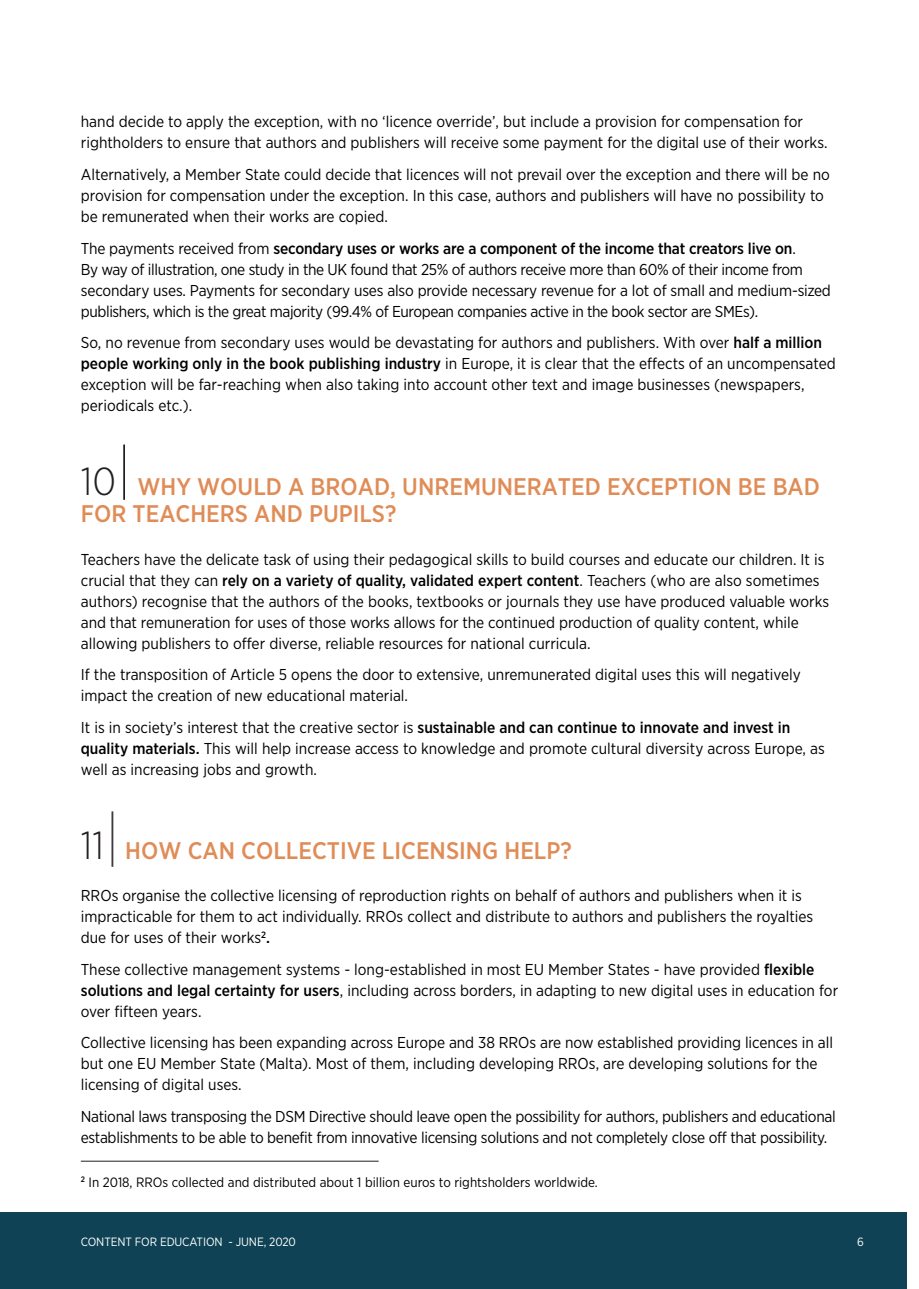
<style>
.page{position:relative;width:919px;height:1289px;background:#fff}
.page>*{position:absolute;margin:0;border:0;box-sizing:border-box;transform-origin:0 0}
.t1{font:300 39px "Gotham Narrow";color:#231f20}
.t2{font:500 24px/27px "Gotham Narrow";color:#e08c57}
.t3{font:15.75px/21px "Gotham Narrow";color:#000}
.t4{font:15.75px/21px "Gotham Narrow";letter-spacing:-.025em;color:#000}
.t5{font:15.75px/21px "Gotham Narrow";letter-spacing:-.02em;color:#000}
.t6{font:13.5px "Gotham Narrow";color:#000}
.t7{font:12px "Gotham Narrow";letter-spacing:-.01em;color:#fff}
.s1{font-weight:500}
</style>
<div class="page">
<hr style="left:123px;top:444px;width:1px;height:56px;background:#231f20">
<hr style="left:124px;top:444px;width:1px;height:56px;background:#231f20">
<hr style="left:112px;top:811px;width:1px;height:55px;background:#231f20">
<hr style="left:81px;top:1160px;width:297px;height:1px;background:#231f20">
<div style="left:0;top:1212px;width:906px;height:76px;background:#0e4254"></div>
<p class="t3" style="left:81px;top:111px;width:748px">hand decide to apply the exception, with no ‘licence override’, but include a provision for compensation for rightholders to ensure that authors and publishers will receive some payment for the digital use of their works.</p>
<p class="t3" style="left:81px;top:164px;width:750px">Alternatively, a Member State could decide that licences will not prevail over the exception and there will be no provision for compensation under the exception. In this case, authors and publishers will have no possibility to be remunerated when their works are copied.</p>
<p class="t4" style="left:81px;top:237px;width:751px">The payments received from <span class="s1">secondary uses or works are a component of the income that creators live on</span>.<br>By way of illustration, one study in the UK found that 25% of authors receive more than 60% of their income from secondary uses. Payments for secondary uses also provide necessary revenue for a lot of small and medium-sized publishers, which is the great majority (99.4% of European companies active in the book sector are SMEs).</p>
<p class="t3" style="left:81px;top:332px;width:756px">So, no revenue from secondary uses would be devastating for authors and publishers. With over <span class="s1">half a million people working only in the book publishing industry</span> in Europe, it is clear that the effects of an uncompensated exception will be far-reaching when also taking into account other text and image businesses (newspapers, periodicals etc.).</p>
<h1 class="t1" style="left:81px;top:457px;width:37px">10</h1>
<h2 class="t2" style="left:81px;top:472px;width:740px;text-indent:57px">WHY WOULD A BROAD, UNREMUNERATED EXCEPTION BE BAD<br>FOR TEACHERS AND PUPILS?</h2>
<p class="t3" style="left:81px;top:548px;width:749px">Teachers have the delicate task of using their pedagogical skills to build courses and educate our children. It is crucial that they can <span class="s1">rely on a variety of quality, validated expert content</span>. Teachers (who are also sometimes authors) recognise that the authors of the books, textbooks or journals they use have produced valuable works and that remuneration for uses of those works allows for the continued production of quality content, while allowing publishers to offer diverse, reliable resources for national curricula.</p>
<p class="t3" style="left:81px;top:663px;width:721px">If the transposition of Article 5 opens the door to extensive, unremunerated digital uses this will negatively impact the creation of new educational material.</p>
<p class="t3" style="left:81px;top:716px;width:745px">It is in society’s interest that the creative sector is <span class="s1">sustainable and can continue to innovate and invest in quality materials.</span> This will help increase access to knowledge and promote cultural diversity across Europe, as well as increasing jobs and growth.</p>
<h1 class="t1" style="left:81px;top:821px;width:25px">11</h1>
<h2 class="t2" style="left:125px;top:836px;width:448px">HOW CAN COLLECTIVE LICENSING HELP?</h2>
<p class="t3" style="left:81px;top:884px;width:734px">RROs organise the collective licensing of reproduction rights on behalf of authors and publishers when it is impracticable for them to act individually. RROs collect and distribute to authors and publishers the royalties due for uses of their works<sup>2</sup><span class="s1">.</span></p>
<p class="t3" style="left:81px;top:958px;width:758px">These collective management systems - long-established in most EU Member States - have provided <span class="s1">flexible solutions and legal certainty for users</span>, including across borders, in adapting to new digital uses in education for over fifteen years.</p>
<p class="t3" style="left:81px;top:1031px;width:753px">Collective licensing has been expanding across Europe and 38 RROs are now established providing licences in all but one EU Member State (Malta). Most of them, including developing RROs, are developing solutions for the licensing of digital uses.</p>
<p class="t5" style="left:81px;top:1105px;width:756px">National laws transposing the DSM Directive should leave open the possibility for authors, publishers and educational establishments to be able to benefit from innovative licensing solutions and not completely close off that possibility.</p>
<p class="t6" style="left:81px;top:1173px;width:518px"><sup>2</sup> In 2018, RROs collected and distributed about 1 billion euros to rightsholders worldwide.</p>
<p class="t7" style="left:81px;top:1234px;width:217px">CONTENT FOR EDUCATION - JUNE, 2020</p>
<p class="t7" style="left:857px;top:1234px;width:8px">6</p>
</div>
